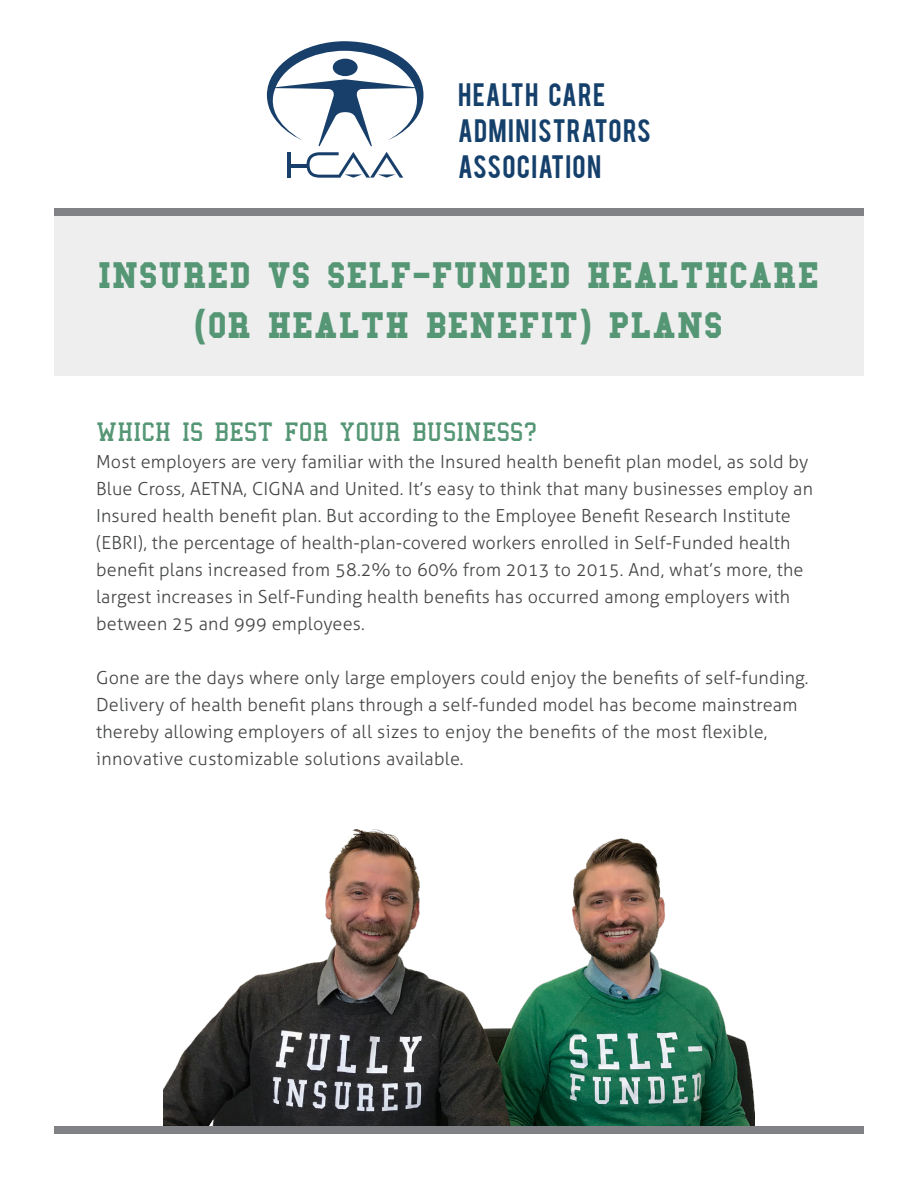
<style>
.page{position:relative;width:918px;height:1188px;background:#fff}
.page>*{position:absolute;margin:0;border:0;box-sizing:border-box;transform-origin:0 0}
.t1{font:700 37.5px/49.5px "College";letter-spacing:.01em;color:#559675;text-align:center}
.t2{font:27px "College";letter-spacing:.01em;color:#559675}
.t3{font:25.5px/36px "Bebas";letter-spacing:.045em;color:#15406b}
.t4{font:300 18px/27px "Aller";letter-spacing:.01em;color:#454647}
.s1{font-family:"Aller"}
</style>
<div class="page">
<img style="left:163px;top:830px;width:592px;height:297px">
<div style="left:54px;top:215px;width:810px;height:161px;background:#eeeeef"></div>
<div style="left:54px;top:208px;width:810px;height:7px;background:#808285"></div>
<div style="left:54px;top:1127px;width:810px;height:7px;background:#808285"></div>
<hr style="left:287px;top:152px;width:3px;height:26px;background:#173f6a">
<hr style="left:288px;top:165px;width:20px;height:3px;background:#173f6a">
<svg style="left:307px;top:152px;width:96px;height:26px"></svg>
<svg style="left:267px;top:41px;width:156px;height:105px"></svg>
<p class="t3" style="left:458px;top:75px;width:194px">HEALTH CARE<br>ADMINISTRATORS<br>ASSOCIATION</p>
<p class="t1" style="left:98px;top:251px;width:723px">INSURED VS SELF-FUNDED HEALTHCARE <span class="s1">(</span>OR HEALTH BENEFIT<span class="s1">)</span> PLANS</p>
<p class="t2" style="left:96px;top:419px;width:442px">WHICH IS BEST FOR YOUR BUSINESS?</p>
<p class="t4" style="left:96px;top:448px;width:718px">Most employers are very familiar with the Insured health benefit plan model, as sold by Blue Cross, AETNA, CIGNA and United. It’s easy to think that many businesses employ an Insured health benefit plan. But according to the Employee Benefit Research Institute (EBRI), the percentage of health-plan-covered workers enrolled in Self-Funded health benefit plans increased from 58.2% to 60% from 2013 to 2015. And, what’s more, the largest increases in Self-Funding health benefits has occurred among employers with between 25 and 999 employees.</p>
<p class="t4" style="left:96px;top:664px;width:714px">Gone are the days where only large employers could enjoy the benefits of self-funding.<br>Delivery of health benefit plans through a self-funded model has become mainstream thereby allowing employers of all sizes to enjoy the benefits of the most flexible,</p>
<p class="t4" style="left:96px;top:745px;width:369px">innovative customizable solutions available.</p>
</div>
